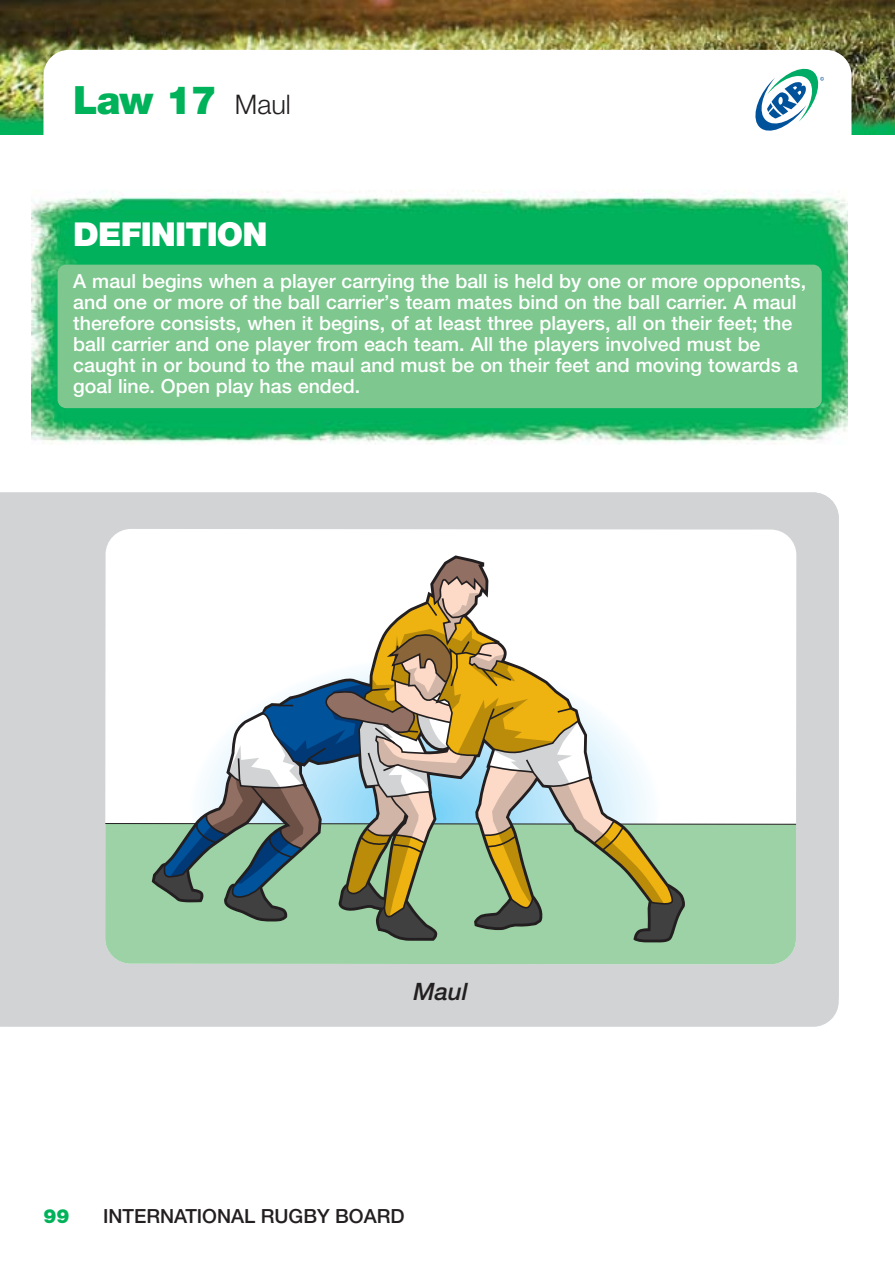
<style>
.page{position:relative;width:895px;height:1265px;background:#fff}
.page>*{position:absolute;margin:0;border:0;box-sizing:border-box;transform-origin:0 0}
.t1{font:900 39px "Helvetica Neue";color:#00b259}
.t2{font:900 33px "Helvetica Neue";letter-spacing:-.025em;color:#fff}
.t3{font:italic 500 24px "Helvetica Neue";color:#231f20}
.t4{font:500 19.5px/21px "Helvetica Neue";color:#fff}
.t5{font:500 19.5px "Helvetica Neue";color:#231f20}
.t6{font:900 19.5px "Helvetica Neue";color:#00b259}
.s1{font-weight:300;font-size:27px;color:#231f20}
</style>
<div class="page">
<img style="left:32px;top:191px;width:816px;height:253px">
<img style="left:0;top:0;width:895px;height:135px">
<div style="left:43px;top:50px;width:808px;height:119px;background:#fff;border-radius:26px"></div>
<svg style="left:755px;top:69px;width:69px;height:62px"></svg>
<div style="left:0;top:492px;width:839px;height:535px;background:#d1d3d4"></div>
<div style="left:105px;top:529px;width:691px;height:435px;background:#fff;border-radius:26px"></div>
<div style="left:105px;top:823px;width:691px;height:141px;background:#9cd2a5"></div>
<svg style="left:152px;top:519px;width:532px;height:423px"></svg>
<div style="left:58px;top:265px;width:764px;height:143px;background:#7ec78e;border-radius:9px"></div>
<h1 class="t1" style="left:73px;top:86px;width:219px">Law 17 <span class="s1">Maul</span></h1>
<h2 class="t2" style="left:73px;top:222px;width:196px">DEFINITION</h2>
<p class="t4" style="left:73px;top:272px;width:734px">A maul begins when a player carrying the ball is held by one or more opponents, and one or more of the ball carrier’s team mates bind on the ball carrier. A maul therefore consists, when it begins, of at least three players, all on their feet; the ball carrier and one player from each team. All the players involved must be caught in or bound to the maul and must be on their feet and moving towards a goal line. Open play has ended.</p>
<p class="t3" style="left:414px;top:983px;width:56px">Maul</p>
<p class="t6" style="left:43px;top:1208px;width:28px">99</p>
<p class="t5" style="left:103px;top:1208px;width:303px">INTERNATIONAL RUGBY BOARD</p>
</div>
